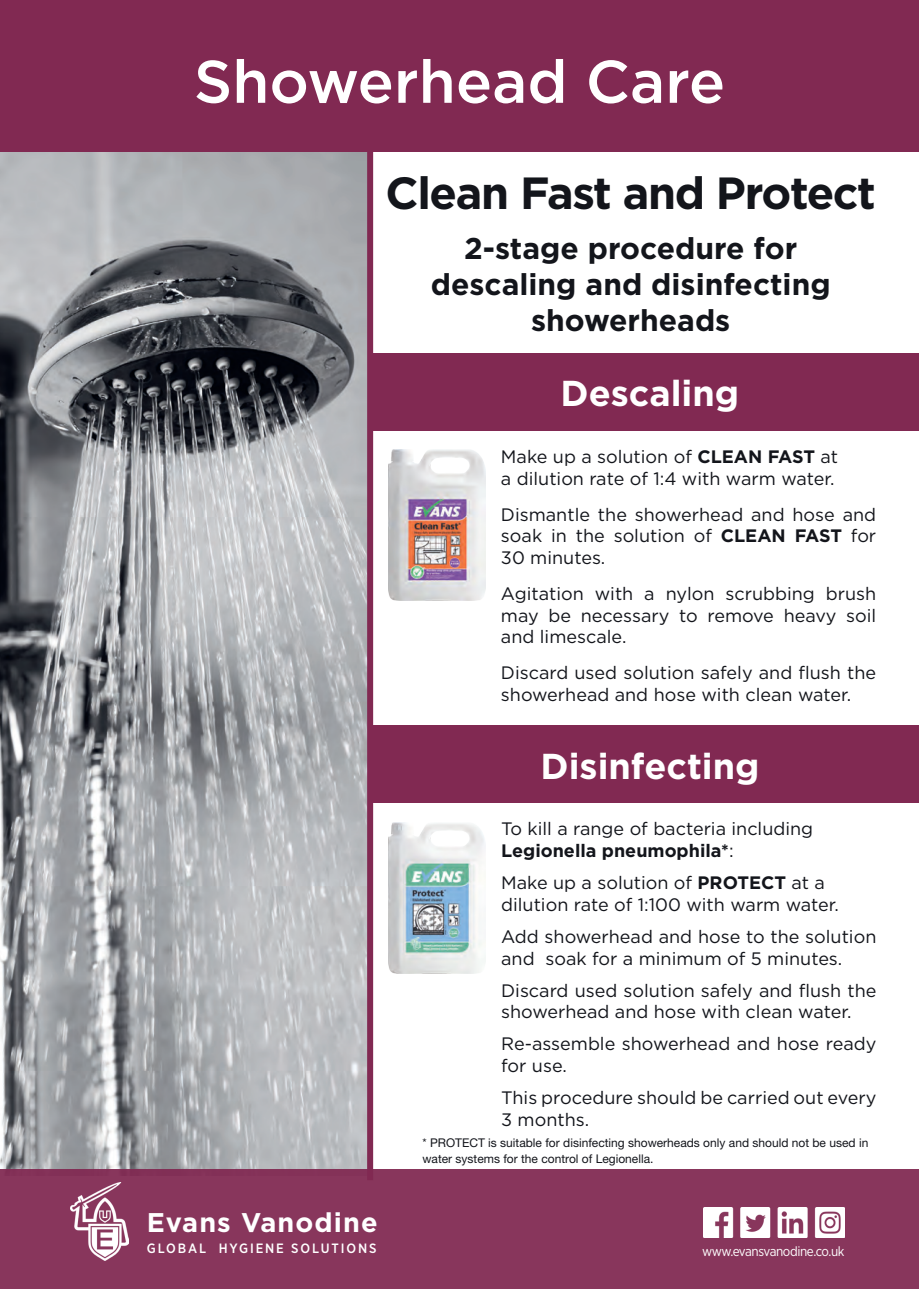
<style>
.page{position:relative;width:919px;height:1289px;background:#fff}
.page>*{position:absolute;margin:0;border:0;box-sizing:border-box;transform-origin:0 0}
.Product_Name{font:500 60px "Gotham";color:#fff}
.t1{font:700 45px "Gotham";letter-spacing:-.03em;color:#13151b}
.t2{font:700 36px "Gotham";color:#fff}
.t3{font:700 30px/36px "Gotham";color:#13151b;text-align:center}
.Body_Text{font:700 27px "Gotham";letter-spacing:.04em;color:#fff}
.t4{font:18px/21.6px "Gotham";color:#13151b}
.Body_Text-2{font:13.5px "Gotham Narrow";letter-spacing:-.03em;color:#fff}
.Body_Text-3{font:500 13.5px "Gotham Narrow";letter-spacing:.14em;color:#fff}
.t5{font:12px/16.5px "Helvetica Neue LT Pro";color:#13151b}
.s1{font-weight:700}
</style>
<div class="page">
<img style="left:0;top:151px;width:367px;height:1018px">
<div style="left:0;top:1169px;width:918px;height:119px;background:#88365c"></div>
<img style="left:70px;top:1182px;width:58px;height:78px">
<img style="left:703px;top:1207px;width:141px;height:30px">
<div style="left:0;top:0;width:918px;height:151px;background:#812952"></div>
<div style="left:367px;top:145px;width:6px;height:1035px;background:#812952"></div>
<div style="left:370px;top:353px;width:548px;height:78px;background:#812952"></div>
<div style="left:370px;top:725px;width:548px;height:78px;background:#812952"></div>
<img style="left:388px;top:450px;width:97px;height:151px">
<img style="left:388px;top:822px;width:97px;height:151px">
<p class="Product_Name" style="left:194px;top:42px;width:533px">Showerhead Care</p>
<p class="t1" style="left:385px;top:163px;width:492px">Clean Fast and Protect</p>
<p class="t3" style="left:464px;top:230px;width:334px">2-stage procedure for</p>
<p class="t3" style="left:431px;top:266px;width:401px">descaling and disinfecting showerheads</p>
<p class="t2" style="left:560px;top:370px;width:180px">Descaling</p>
<p class="t4" style="left:501px;top:445px;width:338px">Make up a solution of <span class="s1">CLEAN FAST</span> at a dilution rate of 1:4 with warm water.</p>
<p class="t4" style="left:501px;top:503px;width:377px;text-align:justify">Dismantle the showerhead and hose and soak in the solution of <span class="s1">CLEAN FAST</span> for 30 minutes.</p>
<p class="t4" style="left:501px;top:582px;width:377px;text-align:justify">Agitation with a nylon scrubbing brush may be necessary to remove heavy soil and limescale.</p>
<p class="t4" style="left:501px;top:661px;width:377px">Discard used solution safely and flush the showerhead and hose with clean water.</p>
<p class="t2" style="left:540px;top:742px;width:220px">Disinfecting</p>
<p class="t4" style="left:501px;top:817px;width:313px">To kill a range of bacteria including<br><span class="s1">Legionella pneumophila*</span>:</p>
<p class="t4" style="left:501px;top:871px;width:339px">Make up a solution of <span class="s1">PROTECT</span> at a dilution rate of 1:100 with warm water.</p>
<p class="t4" style="left:501px;top:925px;width:377px">Add showerhead and hose to the solution and soak for a minimum of 5 minutes.</p>
<p class="t4" style="left:501px;top:979px;width:377px">Discard used solution safely and flush the showerhead and hose with clean water.</p>
<p class="t4" style="left:501px;top:1032px;width:377px">Re-assemble showerhead and hose ready for use.</p>
<p class="t4" style="left:501px;top:1086px;width:377px">This procedure should be carried out every<br>3 months.</p>
<p class="t5" style="left:422px;top:1133px;width:447px">* PROTECT is suitable for disinfecting showerheads only and should not be used in water systems for the control of Legionella.</p>
<p class="Body_Text" style="left:147px;top:1204px;width:232px">Evans Vanodine</p>
<p class="Body_Text-3" style="left:147px;top:1239px;width:231px">GLOBAL HYGIENE SOLUTIONS</p>
<p class="Body_Text-2" style="left:702px;top:1242px;width:144px">www.evansvanodine.co.uk</p>
</div>
